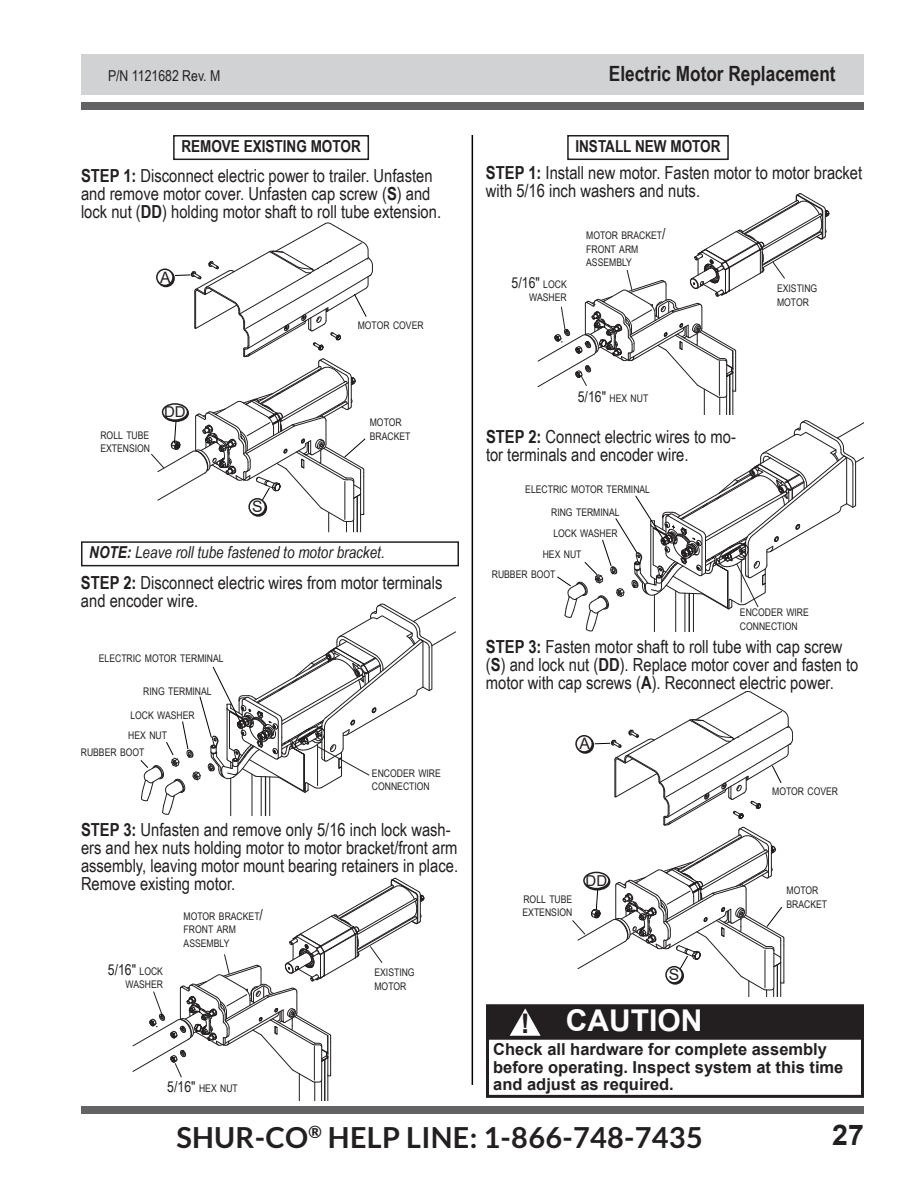
<style>
.page{position:relative;width:918px;height:1188px;background:#fff}
.page>*{position:absolute;margin:0;border:0;box-sizing:border-box;transform-origin:0 0}
.t1{font:700 30px "Arial";color:#fff}
.t2{font:700 28.95px "Lato";letter-spacing:.01em;color:#231f20}
.t3{font:700 28.5px "Arial";color:#231f20}
.t4{font:700 27px "Arial";color:#231f20}
.t5{font:700 21px "Arial Narrow";color:#231f20}
.t6{font:18px/18px "Arial Narrow";color:#231f20}
.t7{font:700 16.5px/17.2px "Arial";color:#231f20}
.t8{font:italic 16.5px "Arial Narrow";color:#231f20}
.t9{font:700 16.5px "Arial Narrow";color:#231f20}
.t10{font:15.75px "Arial";color:#231f20}
.t11{font:15px "Arial Narrow";color:#231f20}
.t12{font:15px "Arial";color:#231f20}
.t13{font:10.5px/13.5px "Arial Narrow";color:#231f20}
.s1{font-weight:700}
.s2{font-size:10.5px}
.s3{font-size:15px}
</style>
<div class="page">
<div style="left:81px;top:54px;width:783px;height:41px;background:#d1d2d4"></div>
<div style="left:81px;top:102px;width:783px;height:8px;background:#636366"></div>
<div style="left:81px;top:1107px;width:783px;height:7px;background:#636366"></div>
<hr style="left:689px;top:593px;width:1px;height:39px;background:#231f20">
<hr style="left:685px;top:593px;width:1px;height:39px;background:#231f20">
<hr style="left:675px;top:591px;width:1px;height:41px;background:#231f20">
<hr style="left:654px;top:595px;width:1px;height:37px;background:#231f20">
<hr style="left:693px;top:593px;width:1px;height:39px;background:#231f20">
<div style="left:489px;top:1006px;width:372px;height:33px;background:#231f20"></div>
<div style="left:489px;top:1005px;width:372px;height:35px;border:2px solid #231f20"></div>
<div style="left:486px;top:1004px;width:378px;height:94px;border:3px solid #231f20"></div>
<svg style="left:509px;top:1007px;width:33px;height:29px"></svg>
<hr style="left:472px;top:135px;width:1px;height:950px;background:#000">
<div style="left:81px;top:541px;width:378px;height:25px;border:2px solid #231f20"></div>
<svg style="left:133px;top:878px;width:292px;height:222px"></svg>
<div style="left:184px;top:907px;width:85px;height:41px;background:#fff"></div>
<div style="left:173px;top:135px;width:196px;height:25px;border:2px solid #231f20"></div>
<div style="left:567px;top:135px;width:162px;height:25px;border:2px solid #231f20"></div>
<svg style="left:151px;top:223px;width:222px;height:309px"></svg>
<svg style="left:572px;top:691px;width:221px;height:306px"></svg>
<svg style="left:140px;top:597px;width:316px;height:218px"></svg>
<svg style="left:538px;top:193px;width:326px;height:438px"></svg>
<div style="left:158px;top:270px;width:16px;height:16px;background:#231f20;border-radius:50%"></div>
<div style="left:157px;top:270px;width:18px;height:17px;border:2px solid #231f20;border-radius:50%"></div>
<div style="left:157px;top:269px;width:16px;height:16px;background:#fff;border-radius:50%"></div>
<div style="left:156px;top:269px;width:18px;height:17px;border:2px solid #231f20;border-radius:50%"></div>
<div style="left:250px;top:500px;width:16px;height:16px;background:#231f20;border-radius:50%"></div>
<div style="left:249px;top:499px;width:18px;height:18px;border:2px solid #231f20;border-radius:50%"></div>
<div style="left:249px;top:499px;width:16px;height:16px;background:#fff;border-radius:50%"></div>
<div style="left:248px;top:498px;width:18px;height:18px;border:2px solid #231f20;border-radius:50%"></div>
<div style="left:163px;top:405px;width:25px;height:16px;background:#231f20;border-radius:50%"></div>
<div style="left:163px;top:404px;width:26px;height:18px;border:2px solid #231f20;border-radius:50%"></div>
<div style="left:163px;top:404px;width:25px;height:16px;background:#fff;border-radius:50%"></div>
<div style="left:162px;top:403px;width:26px;height:18px;border:2px solid #231f20;border-radius:50%"></div>
<div style="left:577px;top:737px;width:16px;height:16px;background:#231f20;border-radius:50%"></div>
<div style="left:576px;top:736px;width:18px;height:18px;border:2px solid #231f20;border-radius:50%"></div>
<div style="left:576px;top:736px;width:16px;height:16px;background:#fff;border-radius:50%"></div>
<div style="left:575px;top:735px;width:18px;height:18px;border:2px solid #231f20;border-radius:50%"></div>
<div style="left:667px;top:968px;width:16px;height:16px;background:#231f20;border-radius:50%"></div>
<div style="left:666px;top:967px;width:18px;height:18px;border:2px solid #231f20;border-radius:50%"></div>
<div style="left:666px;top:967px;width:16px;height:16px;background:#fff;border-radius:50%"></div>
<div style="left:665px;top:966px;width:18px;height:18px;border:2px solid #231f20;border-radius:50%"></div>
<div style="left:584px;top:873px;width:26px;height:18px;border:2px solid #231f20;border-radius:50%"></div>
<div style="left:584px;top:872px;width:25px;height:17px;background:#fff;border-radius:50%"></div>
<div style="left:583px;top:872px;width:27px;height:17px;border:2px solid #231f20;border-radius:50%"></div>
<p class="t11" style="left:108px;top:67px;width:114px">P/N 1121682 Rev. M</p>
<p class="t5" style="left:609px;top:62px;width:228px">Electric Motor Replacement</p>
<p class="t9" style="left:181px;top:136px;width:181px">REMOVE EXISTING MOTOR</p>
<p class="t9" style="left:575px;top:136px;width:147px">INSTALL NEW MOTOR</p>
<p class="t6" style="left:81px;top:166px;width:362px"><span class="s1">STEP 1:</span> Disconnect electric power to trailer. Unfasten and remove motor cover. Unfasten cap screw (<span class="s1">S</span>) and lock nut (<span class="s1">DD</span>) holding motor shaft to roll tube extension.</p>
<p class="t10" style="left:160px;top:269px;width:12px">A</p>
<p class="t13" style="left:100px;top:428px;width:51px">ROLL TUBE<br>EXTENSION</p>
<p class="t12" style="left:164px;top:404px;width:23px">DD</p>
<p class="t10" style="left:252px;top:498px;width:12px">S</p>
<p class="t13" style="left:358px;top:318px;width:67px">MOTOR COVER</p>
<p class="t13" style="left:370px;top:416px;width:42px">MOTOR<br>BRACKET</p>
<p class="t8" style="left:89px;top:543px;width:297px"><span class="s1">NOTE:</span> Leave roll tube fastened to motor bracket.</p>
<p class="t6" style="left:81px;top:574px;width:363px"><span class="s1">STEP 2:</span> Disconnect electric wires from motor terminals and encoder wire.</p>
<p class="t13" style="left:99px;top:651px;width:126px">ELECTRIC MOTOR TERMINAL</p>
<p class="t13" style="left:143px;top:684px;width:70px">RING TERMINAL</p>
<p class="t13" style="left:130px;top:708px;width:66px">LOCK WASHER</p>
<p class="t13" style="left:81px;top:727px;width:88px;line-height:17.2px;text-indent:47px">HEX NUT<br>RUBBER BOOT</p>
<p class="t13" style="left:372px;top:766px;width:70px">ENCODER WIRE<br>CONNECTION</p>
<p class="t6" style="left:81px;top:820px;width:379px"><span class="s1">STEP 3:</span> Unfasten and remove only 5/16 inch lock wash&shy;ers and hex nuts holding motor to motor bracket/front arm assembly, leaving motor mount bearing retainers in place.<br>Remove existing motor.</p>
<p class="t11" style="left:108px;top:961px;width:57px">5/16" <span class="s2">LOCK</span></p>
<p class="t13" style="left:126px;top:978px;width:39px">WASHER</p>
<p class="t13" style="left:184px;top:909px;width:81px">MOTOR BRACKET<span class="s3">/<br></span>FRONT ARM<br>ASSEMBLY</p>
<p class="t13" style="left:167px;top:1082px;width:72px"><span class="s3">5/16"</span> HEX NUT</p>
<p class="t13" style="left:374px;top:966px;width:42px">EXISTING<br>MOTOR</p>
<p class="t6" style="left:486px;top:164px;width:378px"><span class="s1">STEP 1:</span> Install new motor. Fasten motor to motor bracket with 5/16 inch washers and nuts.</p>
<p class="t11" style="left:512px;top:274px;width:57px">5/16" <span class="s2">LOCK</span></p>
<p class="t13" style="left:529px;top:291px;width:39px">WASHER</p>
<p class="t13" style="left:586px;top:229px;width:81px">MOTOR BRACKET<span class="s3">/<br></span>FRONT ARM<br>ASSEMBLY</p>
<p class="t13" style="left:578px;top:391px;width:72px"><span class="s3">5/16"</span> HEX NUT</p>
<p class="t6" style="left:486px;top:428px;width:251px"><span class="s1">STEP 2:</span> Connect electric wires to mo&shy;tor terminals and encoder wire.</p>
<p class="t13" style="left:525px;top:482px;width:126px">ELECTRIC MOTOR TERMINAL</p>
<p class="t13" style="left:551px;top:505px;width:70px">RING TERMINAL</p>
<p class="t13" style="left:553px;top:526px;width:66px">LOCK WASHER</p>
<p class="t13" style="left:492px;top:544px;width:91px;line-height:20.2px;text-indent:51px">HEX NUT<br>RUBBER BOOT</p>
<p class="t13" style="left:777px;top:281px;width:42px">EXISTING<br>MOTOR</p>
<p class="t13" style="left:740px;top:606px;width:70px">ENCODER WIRE<br>CONNECTION</p>
<p class="t6" style="left:486px;top:637px;width:374px"><span class="s1">STEP 3:</span> Fasten motor shaft to roll tube with cap screw (<span class="s1">S</span>) and lock nut (<span class="s1">DD</span>). Replace motor cover and fasten to motor with cap screws (<span class="s1">A</span>). Reconnect electric power.</p>
<p class="t10" style="left:579px;top:735px;width:12px">A</p>
<p class="t13" style="left:772px;top:785px;width:67px">MOTOR COVER</p>
<p class="t12" style="left:586px;top:872px;width:23px">DD</p>
<p class="t13" style="left:523px;top:892px;width:51px">ROLL TUBE<br>EXTENSION</p>
<p class="t13" style="left:787px;top:884px;width:42px">MOTOR<br>BRACKET</p>
<p class="t10" style="left:669px;top:966px;width:12px">S</p>
<h1 class="t1" style="left:566px;top:1004px;width:138px">CAUTION</h1>
<p class="t7" style="left:493px;top:1041px;width:352px">Check all hardware for complete assembly before operating. Inspect system at this time and adjust as required.</p>
<h3 class="t4" style="left:521px;top:1009px;width:10px">!</h3>
<h2 class="t2" style="left:176px;top:1126px;width:528px">SHUR-CO<sup>®</sup> HELP LINE: 1-866-748-7435</h2>
<h3 class="t3" style="left:832px;top:1119px;width:33px">27</h3>
</div>
